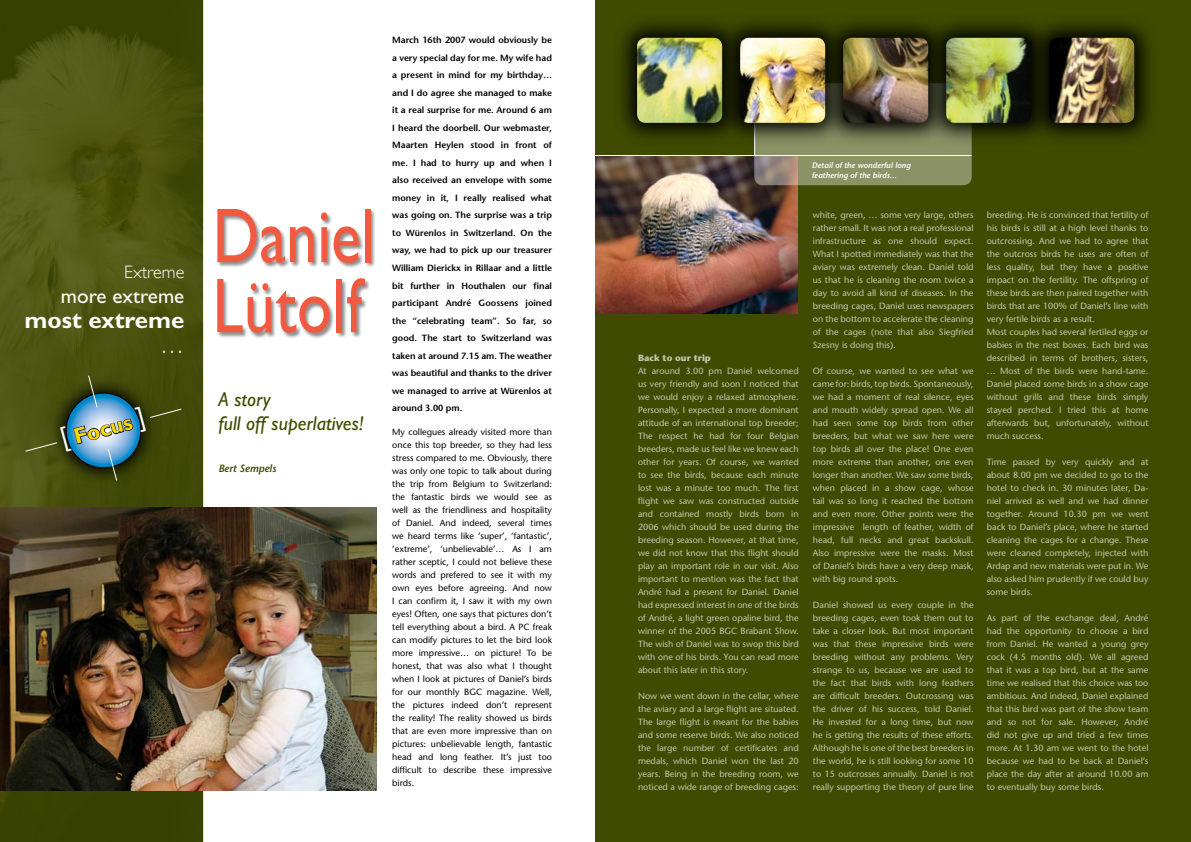
<style>
.page{position:relative;width:1191px;height:842px;background:#fff}
.page>*{position:absolute;margin:0;border:0;box-sizing:border-box;transform-origin:0 0}
.t1{font:78px/70px "Gill Sans";letter-spacing:.005em;color:#f15a40;scale:.8 1}
.t2{font:700 24px "Gill Sans";color:#fff}
.t3{font:300 24px "Gill Sans";color:#fff}
.t4{font:700 22.2px "Gill Sans";color:#f6d809}
.t5{font:21px "Gill Sans";color:#fff}
.t6{font:italic 20px/24px "Gill Sans";color:#3f4b00}
.t7{font:300 18px "Gill Sans";color:#fff}
.t8{font:italic 600 10.5px "Stone Sans Std";color:#3f4b00}
.t9{font:500 9px/13px "Stone Sans Std";color:#fff;text-align:justify}
.t10{font:500 9px/13px "Stone Sans Std";color:#000;text-align:justify}
.t11{font:600 9px/17.5px "Stone Sans Std";color:#000;text-align:justify}
.t12{font:700 9px "Stone Sans Std";color:#fff}
.t13{font:italic 600 8px/10px "Stone Sans Std";color:#fff}
.s1{font-family:"Helvetica Neue";font-weight:400;font-size:27px;color:#fff}
</style>
<div class="page">
<img style="left:0;top:0;width:203px;height:842px">
<div style="left:595px;top:0;width:596px;height:842px;background:#3f4b00"></div>
<img style="left:595px;top:156px;width:202px;height:158px">
<svg style="left:754px;top:83px;width:217px;height:102px;background:#8d9069"></svg>
<svg style="left:622px;top:22px;width:94px;height:116px"></svg>
<img style="left:637px;top:38px;width:85px;height:85px;border-radius:9px">
<svg style="left:849px;top:22px;width:73px;height:125px;background:#484e2a"></svg>
<img style="left:843px;top:38px;width:85px;height:85px;border-radius:9px">
<svg style="left:922px;top:22px;width:103px;height:125px"></svg>
<img style="left:946px;top:38px;width:85px;height:85px;border-radius:9px">
<svg style="left:1025px;top:22px;width:125px;height:116px"></svg>
<img style="left:1049px;top:38px;width:85px;height:85px;border-radius:9px">
<hr style="left:591px;top:155px;width:380px;height:1px;background:#fff">
<hr style="left:754px;top:116px;width:1px;height:40px;background:#fff">
<svg style="left:716px;top:22px;width:133px;height:125px;background:#3e431c"></svg>
<img style="left:740px;top:38px;width:85px;height:85px;border-radius:9px">
<div style="left:217px;top:208px;width:160px;height:131px;background:#000;opacity:.45"></div>
<img style="left:0;top:507px;width:376px;height:284px">
<div style="left:45px;top:372px;width:117px;height:117px;background:#434b08"></div>
<svg style="left:25px;top:375px;width:157px;height:106px"></svg>
<h3 class="t7" style="left:124px;top:262px;width:61px">Extreme</h3>
<h3 class="t5" style="left:61px;top:284px;width:125px">more extreme</h3>
<h2 class="t2" style="left:25px;top:306px;width:161px">most extreme</h2>
<h2 class="t3" style="left:160px;top:331px;width:25px">…</h2>
<h3 class="t4" style="left:58px;top:427px;width:87px;rotate:-15deg"><span class="s1">[</span> Focus <span class="s1">]</span></h3>
<h1 class="t1" style="left:213px;top:201px;width:204px">Daniel<br>Lütolf</h1>
<h3 class="t6" style="left:218px;top:387px;width:147px">A story<br>full off superlatives!</h3>
<p class="t8" style="left:218px;top:462px;width:59px">Bert Sempels</p>
<p class="t11" style="left:392px;top:32px;width:161px">March 16th 2007 would obviously be a very special day for me. My wife had a present in mind for my birthday… and I do agree she managed to make it a real surprise for me. Around 6 am I heard the doorbell. Our webmaster, Maarten Heylen stood in front of me. I had to hurry up and when I also received an envelope with some money in it, I really realised what was going on. The surprise was a trip to Würenlos in Switzerland. On the way, we had to pick up our treasurer William Dierickx in Rillaar and a little bit further in Houthalen our final participant André Goossens joined the “celebrating team”. So far, so good. The start to Switzerland was taken at around 7.15 am. The weather was beautiful and thanks to the driver we managed to arrive at Würenlos at around 3.00 pm.</p>
<p class="t10" style="left:392px;top:426px;width:161px">My collegues already visited more than once this top breeder, so they had less stress compared to me. Obviously, there was only one topic to talk about during the trip from Belgium to Switzerland: the fantastic birds we would see as well as the friendliness and hospitality of Daniel. And indeed, several times we heard terms like ‘super’, ‘fantastic’, ‘extreme’, ‘unbelievable’… As I am rather sceptic, I could not believe these words and prefered to see it with my own eyes before agreeing. And now I can confirm it, I saw it with my own eyes! Often, one says that pictures don’t tell everything about a bird. A PC freak can modify pictures to let the bird look more impressive… on picture! To be honest, that was also what I thought when I look at pictures of Daniel’s birds for our monthly BGC magazine. Well, the pictures indeed don’t represent the reality! The reality showed us birds that are even more impressive than on pictures: unbelievable length, fantastic head and long feather. It’s just too difficult to describe these impressive birds.</p>
<p class="t12" style="left:638px;top:352px;width:74px">Back to our trip</p>
<p class="t9" style="left:638px;top:364px;width:162px">At around 3.00 pm Daniel welcomed us very friendly and soon I noticed that we would enjoy a relaxed atmosphere.<br>Personally, I expected a more dominant attitude of an international top breeder; The respect he had for four Belgian breeders, made us feel like we knew each other for years. Of course, we wanted to see the birds, because each minute lost was a minute too much. The first flight we saw was constructed outside and contained mostly birds born in 2006 which should be used during the breeding season. However, at that time, we did not know that this flight should play an important role in our visit. Also important to mention was the fact that André had a present for Daniel. Daniel had expressed interest in one of the birds of André, a light green opaline bird, the winner of the 2005 BGC Brabant Show.<br>The wish of Daniel was to swop this bird with one of his birds. You can read more about this later in this story.</p>
<p class="t9" style="left:638px;top:689px;width:162px">Now we went down in the cellar, where the aviary and a large flight are situated.<br>The large flight is meant for the babies and some reserve birds. We also noticed the large number of certificates and medals, which Daniel won the last 20 years. Being in the breeding room, we noticed a wide range of breeding cages:</p>
<p class="t13" style="left:812px;top:160px;width:100px">Detail of the wonderful long feathering of the birds...</p>
<p class="t9" style="left:813px;top:208px;width:162px">white, green, … some very large, others rather small. It was not a real professional infrastructure as one should expect.<br>What I spotted immediately was that the aviary was extremely clean. Daniel told us that he is cleaning the room twice a day to avoid all kind of diseases. In the breeding cages, Daniel uses newspapers on the bottom to accelerate the cleaning of the cages (note that also Siegfried Szesny is doing this).</p>
<p class="t9" style="left:813px;top:364px;width:162px">Of course, we wanted to see what we came for: birds, top birds. Spontaneously, we had a moment of real silence, eyes and mouth widely spread open. We all had seen some top birds from other breeders, but what we saw here were top birds all over the place! One even more extreme than another, one even longer than another. We saw some birds, when placed in a show cage, whose tail was so long it reached the bottom and even more. Other points were the impressive length of feather, width of head, full necks and great backskull.<br>Also impressive were the masks. Most of Daniel’s birds have a very deep mask, with big round spots.</p>
<p class="t9" style="left:813px;top:598px;width:162px">Daniel showed us every couple in the breeding cages, even took them out to take a closer look. But most important was that these impressive birds were breeding without any problems. Very strange to us, because we are used to the fact that birds with long feathers are difficult breeders. Outcrossing was the driver of his success, told Daniel.<br>He invested for a long time, but now he is getting the results of these efforts.<br>Although he is one of the best breeders in the world, he is still looking for some 10 to 15 outcrosses annually. Daniel is not really supporting the theory of pure line</p>
<p class="t9" style="left:986px;top:208px;width:163px;text-align:left">breeding. He is convinced that fertility of his birds is still at a high level thanks to outcrossing. And we had to agree that the outcross birds he uses are often of less quality, but they have a positive impact on the fertility. The offspring of these birds are then paired together with birds that are 100% of Daniel’s line with very fertile birds as a result.<br>Most couples had several fertiled eggs or babies in the nest boxes. Each bird was described in terms of brothers, sisters, … Most of the birds were hand-tame.<br>Daniel placed some birds in a show cage without grills and these birds simply stayed perched. I tried this at home afterwards but, unfortunately, without much success.</p>
<p class="t9" style="left:986px;top:455px;width:163px">Time passed by very quickly and at about 8.00 pm we decided to go to the hotel to check in. 30 minutes later, Da&shy;niel arrived as well and we had dinner together. Around 10.30 pm we went back to Daniel’s place, where he started cleaning the cages for a change. These were cleaned completely, injected with Ardap and new materials were put in. We also asked him prudently if we could buy some birds.</p>
<p class="t9" style="left:986px;top:611px;width:163px">As part of the exchange deal, André had the opportunity to choose a bird from Daniel. He wanted a young grey cock (4.5 months old). We all agreed that it was a top bird, but at the same time we realised that this choice was too ambitious. And indeed, Daniel explained that this bird was part of the show team and so not for sale. However, André did not give up and tried a few times more. At 1.30 am we went to the hotel because we had to be back at Daniel’s place the day after at around 10.00 am to eventually buy some birds.</p>
</div>
